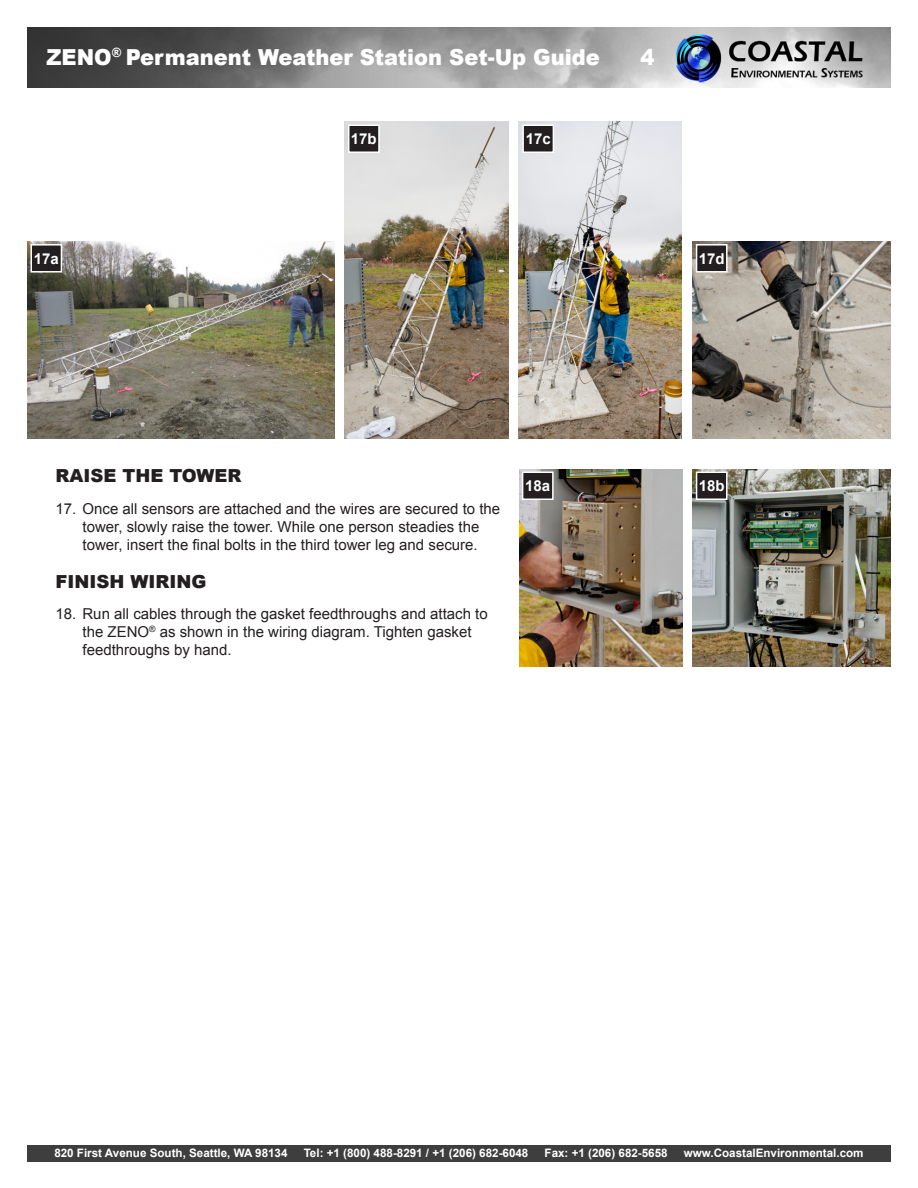
<style>
.page{position:relative;width:918px;height:1188px;background:#fff}
.page>*{position:absolute;margin:0;border:0;box-sizing:border-box;transform-origin:0 0}
.t1{font:900 22.05px "Arial";color:#fff;scale:.95 1}
.Heading{font:900 18px "Arial";color:#231f20}
.bullets{font:15px/18px "Arial";color:#231f20;text-align:center}
.t2{font:700 15px "Arial";color:#fff}
.t3{font:700 11.7px "Arial";color:#fff}
</style>
<div class="page">
<div style="left:27px;top:1145px;width:864px;height:16px;background:#3e3e3f"></div>
<img style="left:519px;top:469px;width:163px;height:198px">
<div style="left:523px;top:472px;width:30px;height:27px;background:#231f20"></div>
<div style="left:522px;top:472px;width:32px;height:28px;border:2px solid #fff"></div>
<img style="left:693px;top:469px;width:198px;height:198px">
<div style="left:697px;top:472px;width:30px;height:27px;background:#231f20"></div>
<div style="left:696px;top:472px;width:32px;height:28px;border:2px solid #fff"></div>
<img style="left:693px;top:241px;width:198px;height:198px">
<div style="left:697px;top:245px;width:30px;height:27px;background:#231f20"></div>
<div style="left:696px;top:244px;width:32px;height:29px;border:2px solid #fff"></div>
<img style="left:519px;top:122px;width:163px;height:317px">
<div style="left:523px;top:125px;width:30px;height:27px;background:#231f20"></div>
<div style="left:522px;top:124px;width:32px;height:29px;border:2px solid #fff"></div>
<img style="left:345px;top:122px;width:163px;height:317px">
<div style="left:349px;top:125px;width:30px;height:27px;background:#231f20"></div>
<div style="left:348px;top:124px;width:32px;height:29px;border:2px solid #fff"></div>
<img style="left:27px;top:241px;width:307px;height:198px">
<div style="left:31px;top:245px;width:30px;height:27px;background:#231f20"></div>
<div style="left:30px;top:244px;width:32px;height:29px;border:2px solid #fff"></div>
<img style="left:27px;top:27px;width:864px;height:61px">
<p class="t1" style="left:46px;top:41px;width:584px">ZENO<sup>®</sup> Permanent Weather Station Set-Up Guide</p>
<p class="t1" style="left:641px;top:41px;width:16px">4</p>
<p class="t2" style="left:34px;top:249px;width:27px">17a</p>
<p class="t2" style="left:351px;top:129px;width:27px">17b</p>
<p class="t2" style="left:526px;top:129px;width:27px">17c</p>
<p class="t2" style="left:699px;top:249px;width:27px">17d</p>
<p class="Heading" style="left:55px;top:463px;width:188px">RAISE THE TOWER</p>
<p class="bullets" style="left:55px;top:500px;width:446px">17. Once all sensors are attached and the wires are secured to the tower, slowly raise the tower. While one person steadies the<br>tower, insert the final bolts in the third tower leg and secure.</p>
<p class="Heading" style="left:55px;top:568px;width:152px">FINISH WIRING</p>
<p class="bullets" style="left:82px;top:605px;width:407px;text-align:left;text-indent:-27px">18. Run all cables through the gasket feedthroughs and attach to the ZENO<sup>®</sup> as shown in the wiring diagram. Tighten gasket feedthroughs by hand.</p>
<p class="t2" style="left:525px;top:476px;width:27px">18a</p>
<p class="t2" style="left:699px;top:476px;width:27px">18b</p>
<p class="t3" style="left:54px;top:1146px;width:235px">820 First Avenue South, Seattle, WA 98134</p>
<p class="t3" style="left:304px;top:1146px;width:226px">Tel: +1 (800) 488-8291 / +1 (206) 682-6048</p>
<p class="t3" style="left:545px;top:1146px;width:125px">Fax: +1 (206) 682-5658</p>
<p class="t3" style="left:684px;top:1146px;width:181px">www.CoastalEnvironmental.com</p>
</div>
